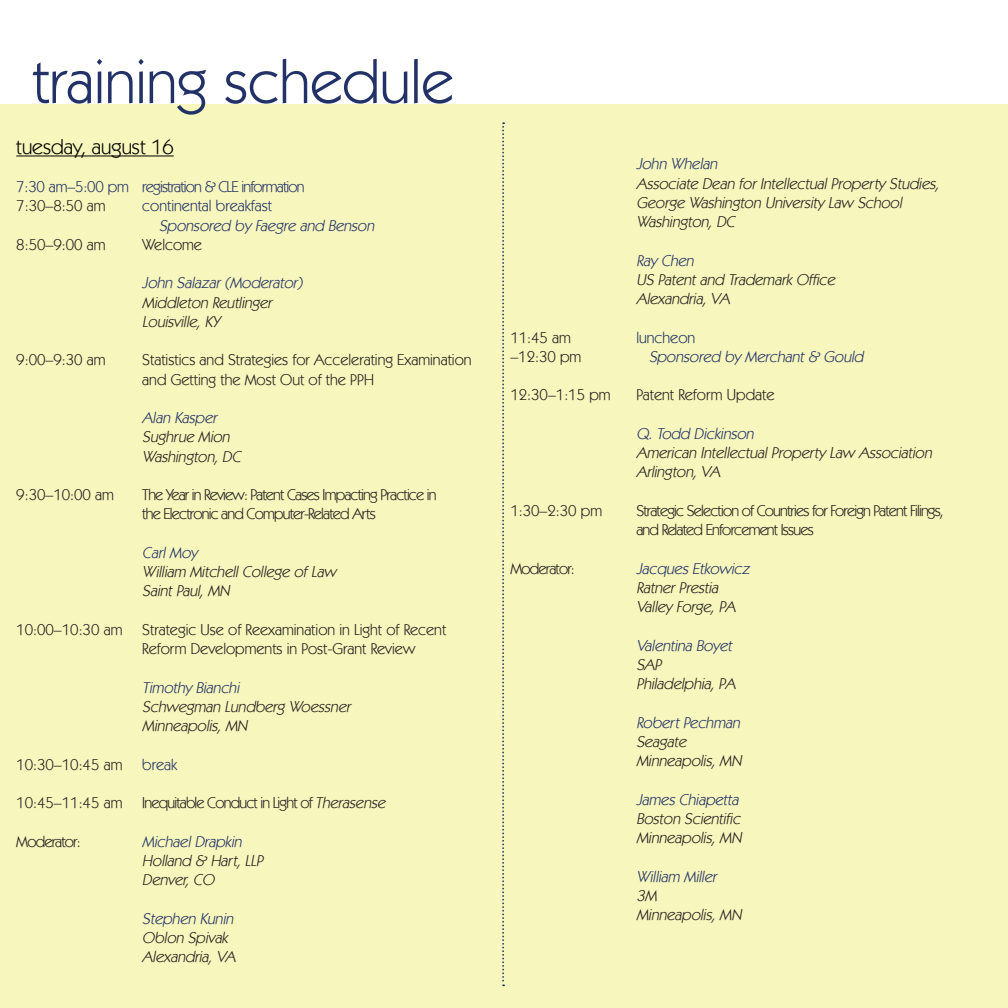
<style>
.page{position:relative;width:1008px;height:1008px;background:#fff}
.page>*{position:absolute;margin:0;border:0;box-sizing:border-box;transform-origin:0 0}
.t1{font:62.3px "Kabel IT Cby BT";color:#223268}
.t2{font:21px "Kabel IT Cby BT";color:#000}
.t3{font:italic 15.75px/19.2px "Kabel IT Cby BT";color:#231f20}
.t4{font:15.75px/19.2px "Kabel IT Cby BT";color:#231f20}
.t5{font:italic 15.75px "Kabel IT Cby BT";color:#223268}
.t6{font:15.75px/19.2px "Kabel IT Cby BT";letter-spacing:-.05em;color:#231f20}
.t7{font:15.75px "Kabel IT Cby BT";letter-spacing:-.05em;color:#223268}
.t8{font:15.75px "Kabel IT Cby BT";color:#223268}
.s1{font-style:italic}
.s2{color:#223268}
</style>
<div class="page">
<div style="left:0;top:105px;width:1008px;height:903px;background:#f7f6bc"></div>
<hr style="left:16px;top:156px;width:158px;height:1px;background:#000">
<svg style="left:502px;top:122px;width:2px;height:864px"></svg>
<p class="t1" style="left:32px;top:43px;width:423px">training schedule</p>
<p class="t2" style="left:16px;top:134px;width:159px">tuesday, august 16</p>
<p class="t7" style="left:16px;top:177px;width:290px">7:30 am–5:00 pm registration &amp; CLE information</p>
<p class="t4" style="left:16px;top:196px;width:91px">7:30–8:50 am</p>
<p class="t8" style="left:142px;top:196px;width:131px">continental breakfast</p>
<p class="t5" style="left:159px;top:216px;width:220px">Sponsored by Faegre and Benson</p>
<p class="t4" style="left:16px;top:235px;width:91px">8:50–9:00 am</p>
<p class="t4" style="left:142px;top:235px;width:61px">Welcome</p>
<p class="t5" style="left:142px;top:273px;width:165px">John Salazar(Moderator)</p>
<p class="t3" style="left:142px;top:292px;width:134px">Middleton Reutlinger</p>
<p class="t3" style="left:142px;top:312px;width:83px">Louisville, KY</p>
<p class="t4" style="left:16px;top:350px;width:91px">9:00–9:30 am</p>
<p class="t4" style="left:142px;top:350px;width:331px">Statistics and Strategies for Accelerating Examination and Getting the Most Out of the PPH</p>
<p class="t5" style="left:142px;top:408px;width:79px">Alan Kasper</p>
<p class="t3" style="left:142px;top:427px;width:92px">Sughrue Mion</p>
<p class="t3" style="left:142px;top:446px;width:103px">Washington, DC</p>
<p class="t4" style="left:16px;top:485px;width:99px">9:30–10:00 am</p>
<p class="t6" style="left:142px;top:485px;width:296px">The Year in Review: Patent Cases Impacting Practice in the Electronic and Computer-Related Arts</p>
<p class="t5" style="left:142px;top:543px;width:57px">CarlMoy</p>
<p class="t3" style="left:142px;top:562px;width:199px">William MitchellCollege of Law</p>
<p class="t3" style="left:142px;top:581px;width:92px">SaintPaul, MN</p>
<p class="t4" style="left:16px;top:620px;width:108px">10:00–10:30 am</p>
<p class="t4" style="left:142px;top:620px;width:305px">Strategic Use of Reexamination in Light of Recent<br>Reform Developments in Post-Grant Review</p>
<p class="t5" style="left:142px;top:678px;width:102px">Timothy Bianchi</p>
<p class="t3" style="left:142px;top:697px;width:213px">Schwegman Lundberg Woessner</p>
<p class="t3" style="left:142px;top:716px;width:110px">Minneapolis, MN</p>
<p class="t4" style="left:16px;top:754px;width:108px">10:30–10:45 am</p>
<p class="t8" style="left:142px;top:755px;width:36px">break</p>
<p class="t4" style="left:16px;top:793px;width:108px">10:45–11:45 am</p>
<p class="t6" style="left:142px;top:793px;width:248px">Inequitable Conduct in Light of <span class="s1">Therasense</span></p>
<p class="t6" style="left:16px;top:831px;width:66px">Moderator:</p>
<p class="t5" style="left:142px;top:832px;width:104px">MichaelDrapkin</p>
<p class="t3" style="left:142px;top:851px;width:126px">Holland &amp; Hart, LLP</p>
<p class="t3" style="left:142px;top:870px;width:77px">Denver, CO</p>
<p class="t5" style="left:142px;top:909px;width:96px">Stephen Kunin</p>
<p class="t3" style="left:142px;top:928px;width:90px">Oblon Spivak</p>
<p class="t3" style="left:142px;top:947px;width:98px">Alexandria, VA</p>
<p class="t5" style="left:636px;top:154px;width:86px">John Whelan</p>
<p class="t3" style="left:636px;top:173px;width:304px">Associate Dean forIntellectualProperty Studies,<br>George Washington University Law School</p>
<p class="t3" style="left:636px;top:212px;width:103px">Washington, DC</p>
<p class="t3" style="left:636px;top:250px;width:203px"><span class="s2">Ray Chen<br></span>US Patentand TrademarkOffice</p>
<p class="t3" style="left:636px;top:289px;width:98px">Alexandria, VA</p>
<p class="t4" style="left:510px;top:327px;width:62px">11:45 am</p>
<p class="t8" style="left:636px;top:327px;width:60px">luncheon</p>
<p class="t4" style="left:510px;top:346px;width:72px">–12:30 pm</p>
<p class="t5" style="left:649px;top:347px;width:219px">Sponsored by Merchant&amp; Gould</p>
<p class="t4" style="left:510px;top:385px;width:102px">12:30–1:15 pm</p>
<p class="t4" style="left:636px;top:385px;width:140px">Patent Reform Update</p>
<p class="t5" style="left:636px;top:424px;width:122px">Q.Todd Dickinson</p>
<p class="t3" style="left:636px;top:443px;width:300px">American IntellectualProperty Law Association</p>
<p class="t3" style="left:636px;top:462px;width:89px">Arlington, VA</p>
<p class="t4" style="left:510px;top:500px;width:93px">1:30–2:30 pm</p>
<p class="t6" style="left:636px;top:500px;width:309px">Strategic Selection of Countries for Foreign Patent Filings, and Related Enforcement Issues</p>
<p class="t6" style="left:510px;top:558px;width:66px">Moderator:</p>
<p class="t5" style="left:636px;top:558px;width:118px">JacquesEtkowicz</p>
<p class="t3" style="left:636px;top:577px;width:87px">RatnerPrestia</p>
<p class="t3" style="left:636px;top:597px;width:104px">Valley Forg e, PA</p>
<p class="t5" style="left:636px;top:635px;width:100px">Valentina Boyet</p>
<p class="t3" style="left:636px;top:654px;width:30px">SAP</p>
<p class="t3" style="left:636px;top:674px;width:104px">Philadelphia, PA</p>
<p class="t5" style="left:636px;top:712px;width:108px">RobertPechman</p>
<p class="t3" style="left:636px;top:731px;width:55px">Seagate</p>
<p class="t3" style="left:636px;top:751px;width:110px">Minneapolis, MN</p>
<p class="t5" style="left:636px;top:789px;width:107px">JamesChiapetta</p>
<p class="t3" style="left:636px;top:808px;width:109px">Boston Scientific</p>
<p class="t3" style="left:636px;top:828px;width:110px">Minneapolis, MN</p>
<p class="t5" style="left:636px;top:866px;width:85px">William Miller</p>
<p class="t3" style="left:636px;top:885px;width:25px">3M</p>
<p class="t3" style="left:636px;top:905px;width:110px">Minneapolis, MN</p>
</div>
